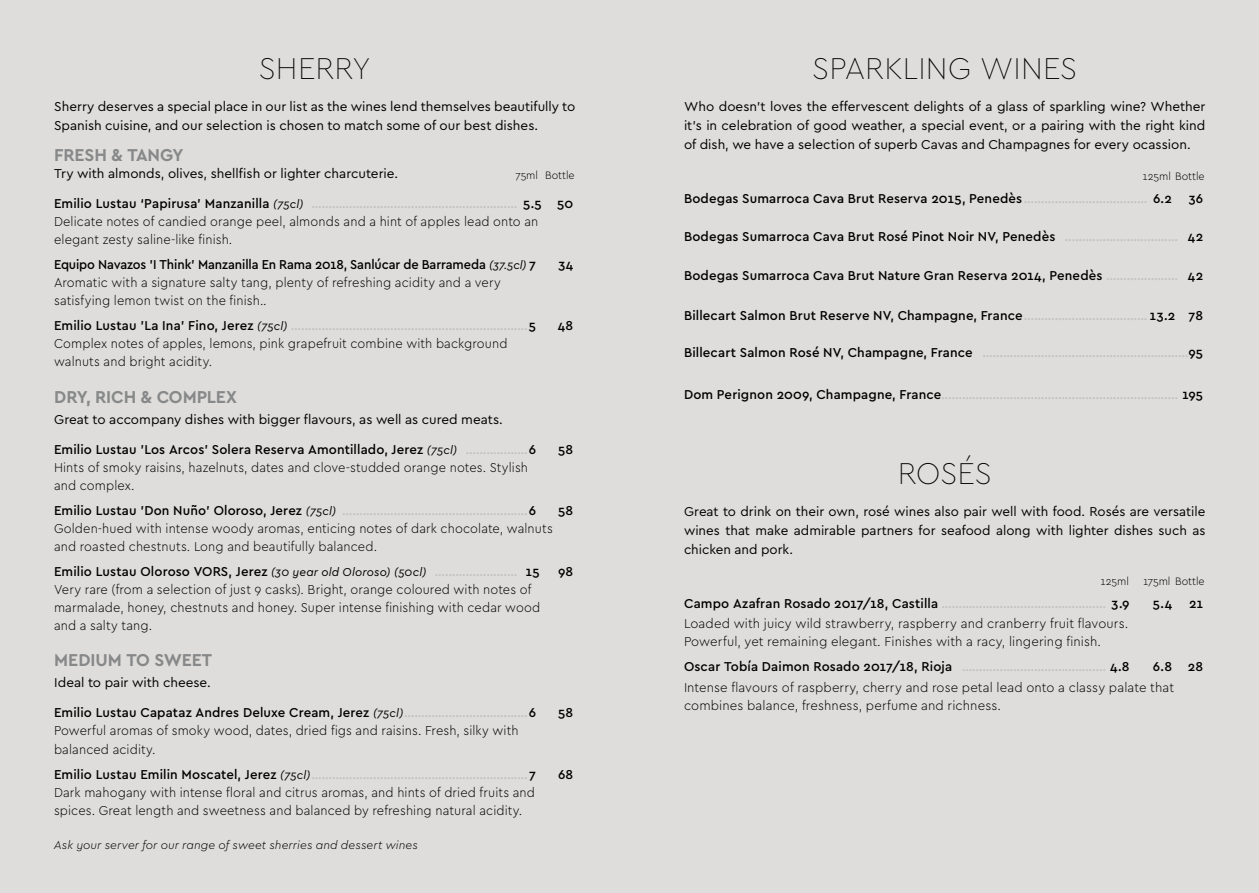
<style>
.page{position:relative;width:1259px;height:893px;background:#fff}
.page>*{position:absolute;margin:0;border:0;box-sizing:border-box;transform-origin:0 0}
.t1{font:100 31.5px "Cera";color:#000}
.t2{font:700 18px "Cera";letter-spacing:-.005em;color:#878889}
.t3{font:300 13.5px/18px "Cera";letter-spacing:.01em;color:#000;scale:.95 1}
.t4{font:500 13.5px "Cera";letter-spacing:.01em;color:#000}
.t5{font:13.5px/18.9px "Cera";color:#000;text-align:justify}
.t6{font:300 13.5px/18px "Cera";letter-spacing:.01em;color:#000}
.t7{font:500 13.5px "Cera";letter-spacing:-.01em;color:#000;scale:.95 1}
.t8{font:italic 300 12px "Cera";letter-spacing:.005em;color:#000}
.t9{font:300 11.25px "Cera";letter-spacing:-.005em;color:#000;scale:.95 1}
.s1{font-weight:500}
.s2{font-weight:400;font-style:italic;font-size:12px}
.s3{font-weight:500;color:#c1c2c2}
.s4{color:#c1c2c2}
</style>
<div class="page">
<div style="left:0;top:0;width:651px;height:893px;background:#dfdddb"></div>
<div style="left:609px;top:0;width:650px;height:893px;background:#dfdddb"></div>
<h1 class="t1" style="left:259px;top:48px;width:114px">SHERRY</h1>
<p class="t5" style="left:54px;top:96px;width:523px">Sherry deserves a special place in our list as the wines lend themselves beautifully to<br>Spanish cuisine, and our selection is chosen to match some of our best dishes.</p>
<h2 class="t2" style="left:54px;top:143px;width:131px">FRESH &amp; TANGY</h2>
<p class="t5" style="left:54px;top:164px;width:345px">Try with almonds, olives, shellfish or lighter charcuterie.</p>
<p class="t3" style="left:54px;top:194px;width:548px"><span class="s1">Emilio Lustau ‘Papirusa’ Manzanilla</span> <span class="s2">(75cl)</span> <span class="s3">……………………………………………………</span> <span class="s1">5.5 50<br></span>Delicate notes of candied orange peel, almonds and a hint of apples lead onto an elegant zesty saline-like finish.</p>
<p class="t7" style="left:54px;top:256px;width:509px">Equipo Navazos 'I Think' Manzanilla En Rama 2018, Sanlúcar de Barrameda <span class="s2">(37.5cl)</span> 7</p>
<p class="t4" style="left:558px;top:256px;width:16px">34</p>
<p class="t3" style="left:54px;top:273px;width:472px">Aromatic with a signature salty tang, plenty of refreshing acidity and a very satisfying lemon twist on the finish..</p>
<p class="t4" style="left:54px;top:317px;width:483px">Emilio Lustau 'La Ina' Fino, Jerez <span class="s2">(75cl)</span> <span class="s4">……………………………………………………………</span>5</p>
<p class="t4" style="left:558px;top:317px;width:17px">48</p>
<p class="t3" style="left:54px;top:334px;width:479px">Complex notes of apples, lemons, pink grapefruit combine with background walnuts and bright acidity.</p>
<h2 class="t2" style="left:54px;top:385px;width:184px">DRY, RICH &amp; COMPLEX</h2>
<p class="t5" style="left:54px;top:409px;width:450px">Great to accompany dishes with bigger flavours, as well as cured meats.</p>
<p class="t4" style="left:54px;top:440px;width:484px">Emilio Lustau 'Los Arcos' Solera Reserva Amontillado, Jerez <span class="s2">(75cl)</span> <span class="s4">………………</span>6</p>
<p class="t4" style="left:558px;top:440px;width:17px">58</p>
<p class="t3" style="left:54px;top:457px;width:500px">Hints of smoky raisins, hazelnuts, dates and clove-studded orange notes. Stylish and complex.</p>
<p class="t4" style="left:54px;top:501px;width:484px">Emilio Lustau 'Don Nuño' Oloroso, Jerez <span class="s2">(75cl)</span> <span class="s4">………………………………………………</span>6</p>
<p class="t4" style="left:558px;top:501px;width:17px">58</p>
<p class="t3" style="left:54px;top:519px;width:526px">Golden-hued with intense woody aromas, enticing notes of dark chocolate, walnuts and roasted chestnuts. Long and beautifully balanced.</p>
<p class="t4" style="left:54px;top:562px;width:487px">Emilio Lustau Oloroso VORS, Jerez <span class="s2">(30 year old Oloroso) (50cl)</span> <span class="s4">……………………</span> 15</p>
<p class="t4" style="left:558px;top:562px;width:17px">98</p>
<p class="t3" style="left:54px;top:580px;width:513px">Very rare (from a selection of just 9 casks). Bright, orange coloured with notes of marmalade, honey, chestnuts and honey. Super intense finishing with cedar wood and a salty tang.</p>
<h2 class="t2" style="left:54px;top:648px;width:160px">MEDIUM TO SWEET</h2>
<p class="t5" style="left:54px;top:673px;width:158px">Ideal to pair with cheese.</p>
<p class="t4" style="left:54px;top:704px;width:484px">Emilio Lustau Capataz Andres Deluxe Cream, Jerez <span class="s2">(75cl)</span><span class="s4">………………………………</span>6</p>
<p class="t4" style="left:558px;top:704px;width:17px">58</p>
<p class="t3" style="left:54px;top:721px;width:490px;line-height:18.8px">Powerful aromas of smoky wood, dates, dried figs and raisins. Fresh, silky with balanced acidity.</p>
<p class="t4" style="left:54px;top:765px;width:483px">Emilio Lustau Emilin Moscatel, Jerez <span class="s2">(75cl)</span><span class="s4">………………………………………………………</span>7</p>
<p class="t4" style="left:558px;top:765px;width:17px">68</p>
<p class="t3" style="left:54px;top:783px;width:508px">Dark mahogany with intense floral and citrus aromas, and hints of dried fruits and spices. Great length and sweetness and balanced by refreshing natural acidity.</p>
<p class="t9" style="left:515px;top:168px;width:64px">75ml Bottle</p>
<p class="t8" style="left:54px;top:837px;width:365px">Ask your server for our range of sweet sherries and dessert wines</p>
<h1 class="t1" style="left:812px;top:48px;width:266px">SPARKLING WINES</h1>
<p class="t5" style="left:684px;top:96px;width:523px">Who doesn't loves the effervescent delights of a glass of sparkling wine? Whether it's in celebration of good weather, a special event, or a pairing with the right kind of dish, we have a selection of superb Cavas and Champagnes for every ocassion.</p>
<p class="t9" style="left:1142px;top:169px;width:67px">125ml Bottle</p>
<p class="t4" style="left:684px;top:190px;width:520px">Bodegas Sumarroca Cava Brut Reserva 2015, Penedès<span class="s4">………………………………</span> 6.2 36</p>
<p class="t4" style="left:684px;top:227px;width:521px">Bodegas Sumarroca Cava Brut Rosé Pinot Noir NV, Penedès <span class="s4">……………………………</span> 42</p>
<p class="t4" style="left:684px;top:267px;width:521px">Bodegas Sumarroca Cava Brut Nature Gran Reserva 2014, Penedès <span class="s4">…………………</span> 42</p>
<p class="t4" style="left:684px;top:306px;width:520px">Billecart Salmon Brut Reserve NV, Champagne, France<span class="s4">………………………………</span> 13.2 78</p>
<p class="t4" style="left:684px;top:344px;width:520px">Billecart Salmon Rosé NV, Champagne, France <span class="s4">……………………………………………………</span>95</p>
<p class="t4" style="left:684px;top:386px;width:520px">Dom Perignon 2009, Champagne, France<span class="s4">……………………………………………………………</span> 195</p>
<h1 class="t1" style="left:897px;top:453px;width:96px">ROSÉS</h1>
<p class="t5" style="left:684px;top:501px;width:523px">Great to drink on their own, rosé wines also pair well with food. Rosés are versatile wines that make admirable partners for seafood along with lighter dishes such as chicken and pork.</p>
<p class="t9" style="left:1100px;top:574px;width:31px">125ml</p>
<p class="t9" style="left:1143px;top:574px;width:66px">175ml Bottle</p>
<p class="t4" style="left:684px;top:595px;width:447px">Campo Azafran Rosado 2017/18, Castilla <span class="s4">…………………………………………</span> 3.9</p>
<p class="t4" style="left:1152px;top:595px;width:21px">5.4</p>
<p class="t4" style="left:1189px;top:595px;width:16px">21</p>
<p class="t6" style="left:684px;top:614px;width:446px">Loaded with juicy wild strawberry, raspberry and cranberry fruit flavours.<br>Powerful, yet remaining elegant. Finishes with a racy, lingering finish.</p>
<p class="t4" style="left:684px;top:658px;width:447px">Oscar Tobía Daimon Rosado 2017/18, Rioja <span class="s4">……………………………………</span> 4.8</p>
<p class="t4" style="left:1153px;top:658px;width:52px">6.8 28</p>
<p class="t6" style="left:684px;top:677px;width:491px">Intense flavours of raspberry, cherry and rose petal lead onto a classy palate that combines balance, freshness, perfume and richness.</p>
</div>
